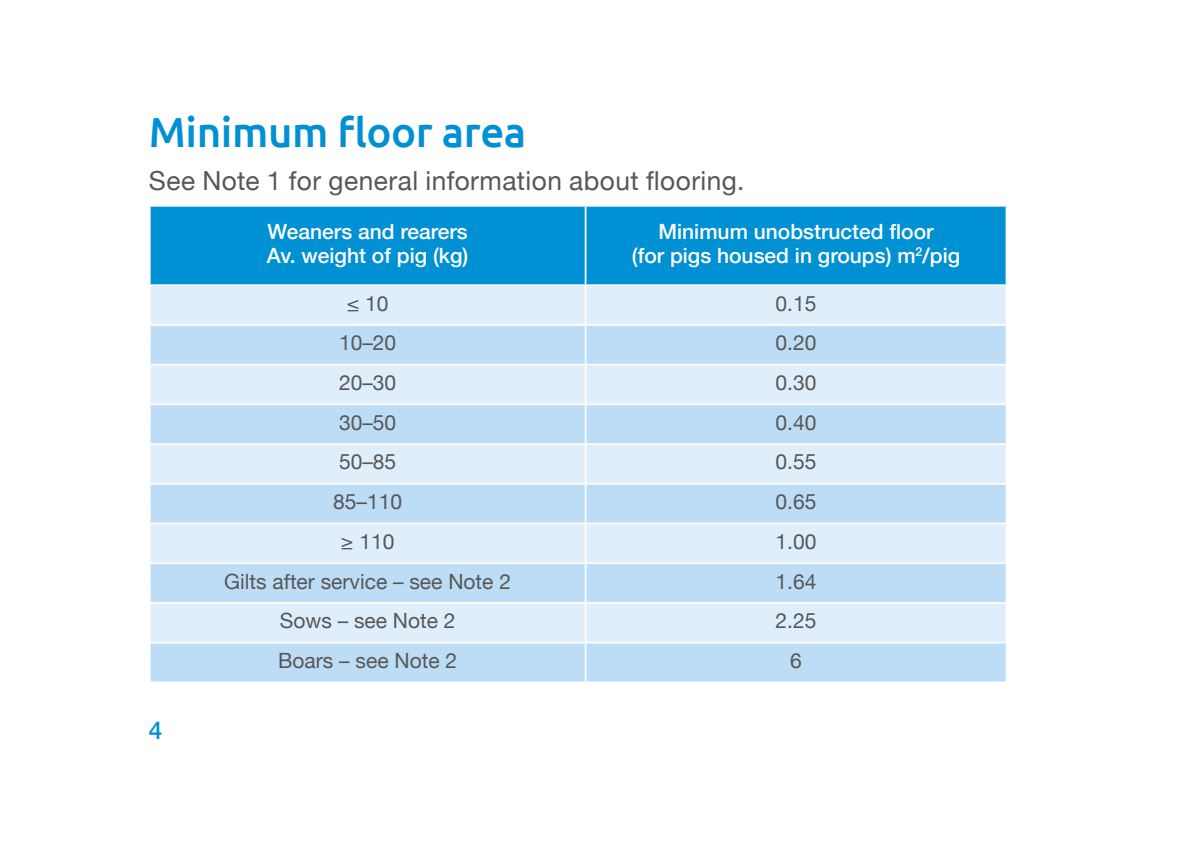
<style>
.page{position:relative;width:1191px;height:844px;background:#fff}
.page>*{position:absolute;margin:0;border:0;box-sizing:border-box;transform-origin:0 0}
.A6_PAGE_HEADINGS{font:500 42px "Ubuntu";letter-spacing:-.01em;color:#0090d4}
.A6_MAIN_BODY{font:26.25px "Helvetica Neue";letter-spacing:.02em;color:#575756}
.t1{font:500 24.5px "Helvetica Neue";color:#0090d4}
.A6_TABLE_BODY{font:21px "Helvetica Neue";color:#575756}
.A6_TABLE_HEADING{font:500 21px/24.5px "Helvetica Neue";color:#fff;text-align:center}
</style>
<div class="page">
<div style="left:151px;top:206px;width:854px;height:78px;background:#0090d4"></div>
<div style="left:151px;top:286px;width:854px;height:38px;background:#dfeefb"></div>
<div style="left:151px;top:326px;width:854px;height:355px;background:#bcddf5"></div>
<svg style="left:151px;top:365px;width:854px;height:276px;background:#d0e6f8"></svg>
<hr style="left:149px;top:443px;width:436px;height:2px;background:#fff">
<hr style="left:585px;top:443px;width:422px;height:2px;background:#fff">
<hr style="left:149px;top:483px;width:436px;height:1px;background:#fff">
<hr style="left:585px;top:483px;width:422px;height:1px;background:#fff">
<hr style="left:149px;top:522px;width:436px;height:2px;background:#fff">
<hr style="left:585px;top:522px;width:422px;height:2px;background:#fff">
<hr style="left:149px;top:562px;width:436px;height:2px;background:#fff">
<hr style="left:585px;top:562px;width:422px;height:2px;background:#fff">
<hr style="left:149px;top:602px;width:436px;height:1px;background:#fff">
<hr style="left:585px;top:602px;width:422px;height:1px;background:#fff">
<hr style="left:149px;top:641px;width:436px;height:2px;background:#fff">
<hr style="left:585px;top:641px;width:422px;height:2px;background:#fff">
<hr style="left:584px;top:206px;width:2px;height:78px;background:#fff">
<hr style="left:584px;top:286px;width:2px;height:38px;background:#fff">
<hr style="left:584px;top:326px;width:2px;height:37px;background:#fff">
<hr style="left:584px;top:405px;width:2px;height:38px;background:#fff">
<hr style="left:584px;top:445px;width:2px;height:38px;background:#fff">
<hr style="left:584px;top:484px;width:2px;height:38px;background:#fff">
<hr style="left:584px;top:524px;width:2px;height:38px;background:#fff">
<hr style="left:584px;top:564px;width:2px;height:38px;background:#fff">
<hr style="left:584px;top:603px;width:2px;height:38px;background:#fff">
<hr style="left:584px;top:643px;width:2px;height:38px;background:#fff">
<hr style="left:151px;top:363px;width:434px;height:2px;background:#fff">
<hr style="left:585px;top:363px;width:420px;height:2px;background:#fff">
<hr style="left:584px;top:365px;width:2px;height:38px;background:#fff">
<hr style="left:151px;top:403px;width:434px;height:2px;background:#fff">
<hr style="left:585px;top:403px;width:420px;height:2px;background:#fff">
<p class="A6_PAGE_HEADINGS" style="left:149px;top:105px;width:379px">Minimum floor area</p>
<p class="A6_MAIN_BODY" style="left:149px;top:162px;width:597px">See Note 1 for general information about flooring.</p>
<p class="A6_TABLE_HEADING" style="left:267px;top:217px;width:202px">Weaners and rearers</p>
<p class="A6_TABLE_HEADING" style="left:267px;top:242px;width:203px">Av. weight of pig (kg)</p>
<p class="A6_TABLE_HEADING" style="left:632px;top:217px;width:330px">Minimum unobstructed floor<br>(for pigs housed in groups) m<sup>2</sup>/pig</p>
<p class="t1" style="left:149px;top:710px;width:15px">4</p>
<p class="A6_TABLE_BODY" style="left:347px;top:288px;width:43px">≤ 10</p>
<p class="A6_TABLE_BODY" style="left:775px;top:288px;width:42px">0.15</p>
<p class="A6_TABLE_BODY" style="left:339px;top:327px;width:59px">10–20</p>
<p class="A6_TABLE_BODY" style="left:775px;top:327px;width:42px">0.20</p>
<p class="A6_TABLE_BODY" style="left:339px;top:367px;width:59px">20–30</p>
<p class="A6_TABLE_BODY" style="left:775px;top:367px;width:42px">0.30</p>
<p class="A6_TABLE_BODY" style="left:339px;top:407px;width:59px">30–50</p>
<p class="A6_TABLE_BODY" style="left:775px;top:407px;width:42px">0.40</p>
<p class="A6_TABLE_BODY" style="left:339px;top:446px;width:59px">50–85</p>
<p class="A6_TABLE_BODY" style="left:775px;top:446px;width:42px">0.55</p>
<p class="A6_TABLE_BODY" style="left:333px;top:486px;width:70px">85–110</p>
<p class="A6_TABLE_BODY" style="left:775px;top:486px;width:42px">0.65</p>
<p class="A6_TABLE_BODY" style="left:341px;top:526px;width:55px">≥ 110</p>
<p class="A6_TABLE_BODY" style="left:775px;top:526px;width:42px">1.00</p>
<p class="A6_TABLE_BODY" style="left:224px;top:565px;width:288px">Gilts after service – see Note 2</p>
<p class="A6_TABLE_BODY" style="left:775px;top:565px;width:42px">1.64</p>
<p class="A6_TABLE_BODY" style="left:280px;top:605px;width:177px">Sows – see Note 2</p>
<p class="A6_TABLE_BODY" style="left:775px;top:605px;width:42px">2.25</p>
<p class="A6_TABLE_BODY" style="left:278px;top:645px;width:180px">Boars – see Note 2</p>
<p class="A6_TABLE_BODY" style="left:790px;top:645px;width:13px">6</p>
</div>
